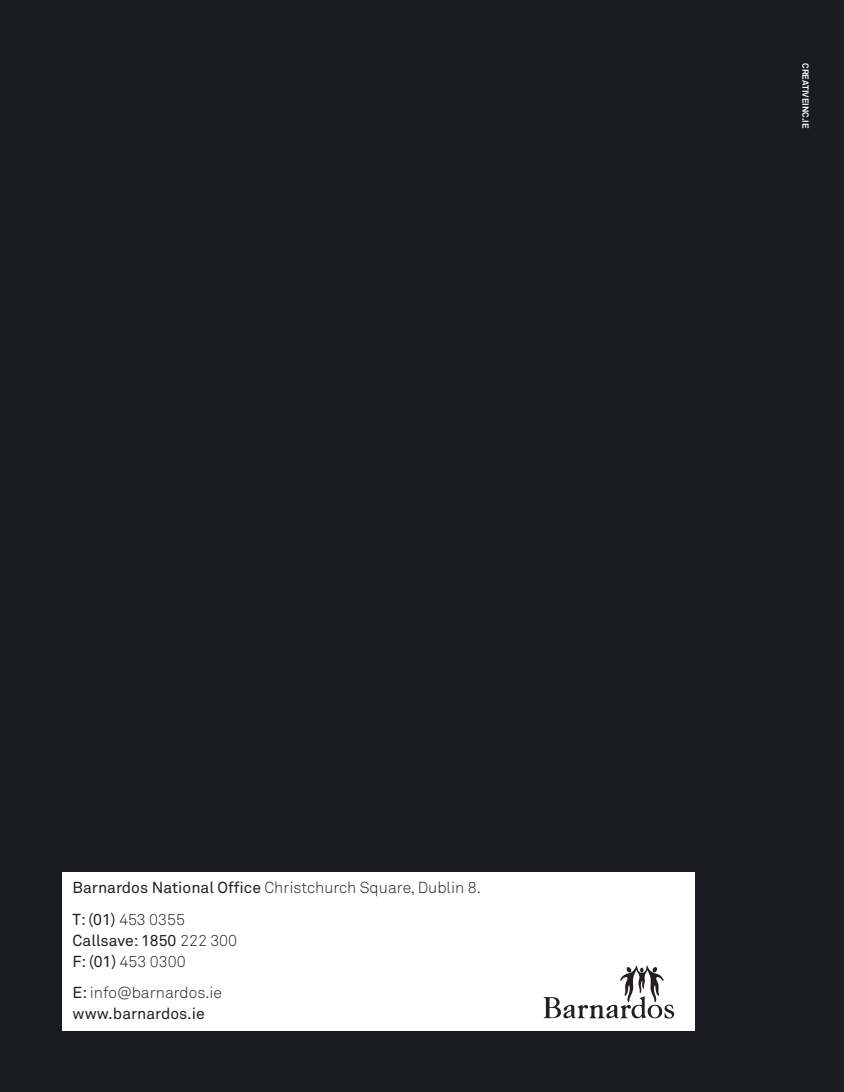
<style>
.page{position:relative;width:844px;height:1092px;background:#fff}
.page>*{position:absolute;margin:0;border:0;box-sizing:border-box;transform-origin:0 0}
.t1{font:15.75px/21px "Akkurat";color:#231f20}
.t2{font:300 15.75px/31.5px "Akkurat";color:#231f20}
.t3{font:700 8.75px "Akkurat";color:#fff}
.s1{font-weight:400}
.s2{font-weight:300}
</style>
<div class="page">
<div style="left:0;top:0;width:843px;height:1091px;background:#1a1c21"></div>
<div style="left:62px;top:872px;width:632px;height:158px;background:#fff"></div>
<svg style="left:543px;top:965px;width:132px;height:54px"></svg>
<p class="t2" style="left:73px;top:872px;width:409px"><span class="s1">Barnardos National Office</span> Christchurch Square, Dublin 8.<br><span class="s1">T: (01)</span> 453 0355</p>
<p class="t1" style="left:73px;top:929px;width:166px">Callsave: 1850 <span class="s2">222 300<br></span>F: (01) <span class="s2">453 0300</span></p>
<p class="t1" style="left:73px;top:982px;width:151px">E: <span class="s2">info@barnardos.ie </span>www.barnardos.ie</p>
<p class="t3" style="left:810px;top:63px;width:67px;rotate:90deg">CREATIVEINC.IE</p>
</div>
